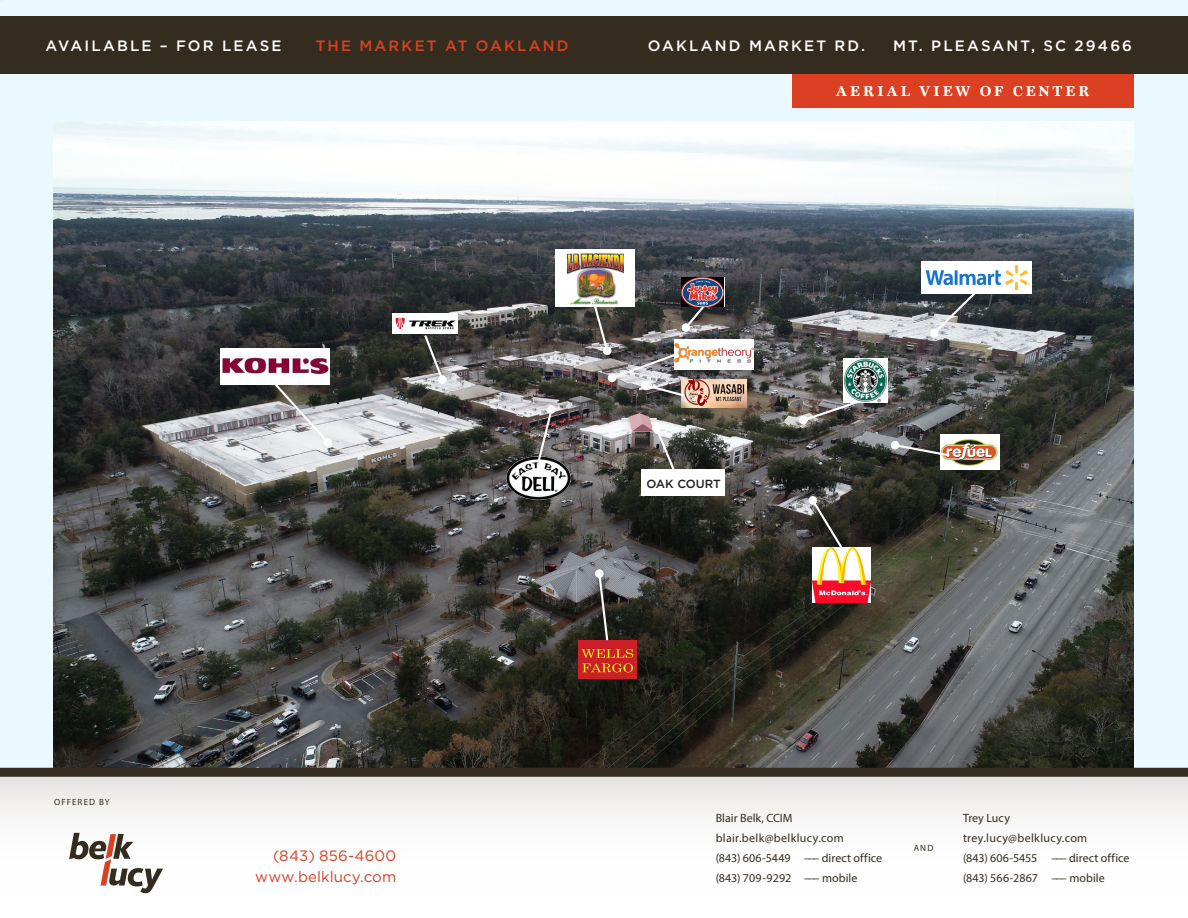
<style>
.page{position:relative;width:1188px;height:918px;background:#fff}
.page>*{position:absolute;margin:0;border:0;box-sizing:border-box;transform-origin:0 0}
.t1{font:500 15px "Gotham";letter-spacing:.14em;color:#fff}
.t2{font:15px/21px "Gotham";letter-spacing:.01em;color:#db4022;text-align:right}
.t3{font:700 15px "Marion";letter-spacing:.19em;color:#fff}
.t4{font:500 15px "Gotham";letter-spacing:.14em;color:#db4022}
.t5{font:12px/20.1px "Myriad Pro";letter-spacing:.01em;color:#342d1f}
.t6{font:500 11.85px "Gotham";color:#231f20}
.t7{font:9px "Myriad Pro";letter-spacing:.12em;color:#342d1f}
</style>
<div class="page">
<div style="left:0;top:0;width:1188px;height:777px;background:#e9f9ff"></div>
<div style="left:792px;top:73px;width:342px;height:35px;background:#db4022"></div>
<div style="left:0;top:17px;width:1188px;height:57px;background:#342d1f"></div>
<img style="left:53px;top:122px;width:1081px;height:646px">
<div style="left:221px;top:348px;width:109px;height:36px;background:#fff"></div>
<img style="left:222px;top:355px;width:108px;height:22px">
<svg style="left:272px;top:381px;width:59px;height:64px"></svg>
<div style="left:324px;top:438px;width:8px;height:9px;background:#fff;border-radius:50%"></div>
<img style="left:578px;top:640px;width:58px;height:39px">
<svg style="left:597px;top:571px;width:13px;height:72px"></svg>
<div style="left:595px;top:569px;width:9px;height:9px;background:#fff;border-radius:50%"></div>
<img style="left:812px;top:547px;width:58px;height:55px">
<svg style="left:810px;top:497px;width:34px;height:53px;background:#494842"></svg>
<div style="left:809px;top:496px;width:8px;height:9px;background:#fff;border-radius:50%"></div>
<img style="left:922px;top:261px;width:109px;height:32px">
<svg style="left:931px;top:289px;width:48px;height:47px;background:#878b8e"></svg>
<div style="left:930px;top:329px;width:8px;height:8px;background:#fff;border-radius:50%"></div>
<img style="left:941px;top:434px;width:58px;height:35px">
<svg style="left:893px;top:443px;width:58px;height:15px"></svg>
<div style="left:891px;top:441px;width:8px;height:8px;background:#fff;border-radius:50%"></div>
<img style="left:843px;top:358px;width:44px;height:44px">
<svg style="left:801px;top:399px;width:59px;height:24px"></svg>
<div style="left:799px;top:416px;width:9px;height:8px;background:#fff;border-radius:50%"></div>
<img style="left:506px;top:456px;width:65px;height:44px">
<svg style="left:536px;top:407px;width:18px;height:58px"></svg>
<div style="left:547px;top:405px;width:9px;height:9px;background:#fff;border-radius:50%"></div>
<img style="left:682px;top:379px;width:65px;height:29px">
<div style="left:641px;top:469px;width:84px;height:27px;background:#fff"></div>
<svg style="left:654px;top:425px;width:22px;height:44px"></svg>
<div style="left:652px;top:424px;width:9px;height:8px;background:#fff;border-radius:50%"></div>
<img style="left:393px;top:314px;width:65px;height:20px">
<svg style="left:422px;top:333px;width:23px;height:49px"></svg>
<div style="left:438px;top:375px;width:9px;height:9px;background:#fff;border-radius:50%"></div>
<div style="left:674px;top:340px;width:80px;height:30px;background:#fff"></div>
<img style="left:706px;top:347px;width:48px;height:16px">
<svg style="left:723px;top:277px;width:2px;height:30px"></svg>
<img style="left:681px;top:277px;width:42px;height:30px">
<div style="left:555px;top:250px;width:80px;height:57px;background:#fff"></div>
<img style="left:566px;top:253px;width:58px;height:53px">
<img style="left:592px;top:304px;width:114px;height:94px">
<div style="left:641px;top:381px;width:9px;height:9px;background:#fff;border-radius:50%"></div>
<div style="left:0;top:774px;width:1188px;height:144px;background:linear-gradient(to bottom,#ecebe9,#fff)"></div>
<div style="left:0;top:768px;width:1188px;height:9px;background:#342d1f"></div>
<svg style="left:69px;top:833px;width:94px;height:60px"></svg>
<p class="t1" style="left:45px;top:36px;width:238px">AVAILABLE – FOR LEASE</p>
<p class="t4" style="left:316px;top:36px;width:254px">THE MARKET AT OAKLAND</p>
<p class="t1" style="left:648px;top:36px;width:219px">OAKLAND MARKET RD.</p>
<p class="t1" style="left:893px;top:36px;width:241px">MT. PLEASANT, SC 29466</p>
<p class="t7" style="left:54px;top:796px;width:57px">OFFERED BY</p>
<p class="t2" style="left:255px;top:845px;width:143px">(843) 856-4600 www.belklucy.com</p>
<p class="t3" style="left:836px;top:82px;width:255px">AERIAL VIEW OF CENTER</p>
<p class="t6" style="left:646px;top:476px;width:76px">OAK COURT</p>
<p class="t5" style="left:716px;top:808px;width:168px">Blair Belk, CCIM blair.belk@belklucy.com<br>(843) 606-5449 ––– direct office (843) 709-9292 ––– mobile</p>
<p class="t5" style="left:963px;top:808px;width:168px">Trey Lucy trey.lucy@belklucy.com<br>(843) 606-5455 ––– direct office (843) 566-2867 ––– mobile</p>
<p class="t7" style="left:914px;top:842px;width:21px">AND</p>
</div>
